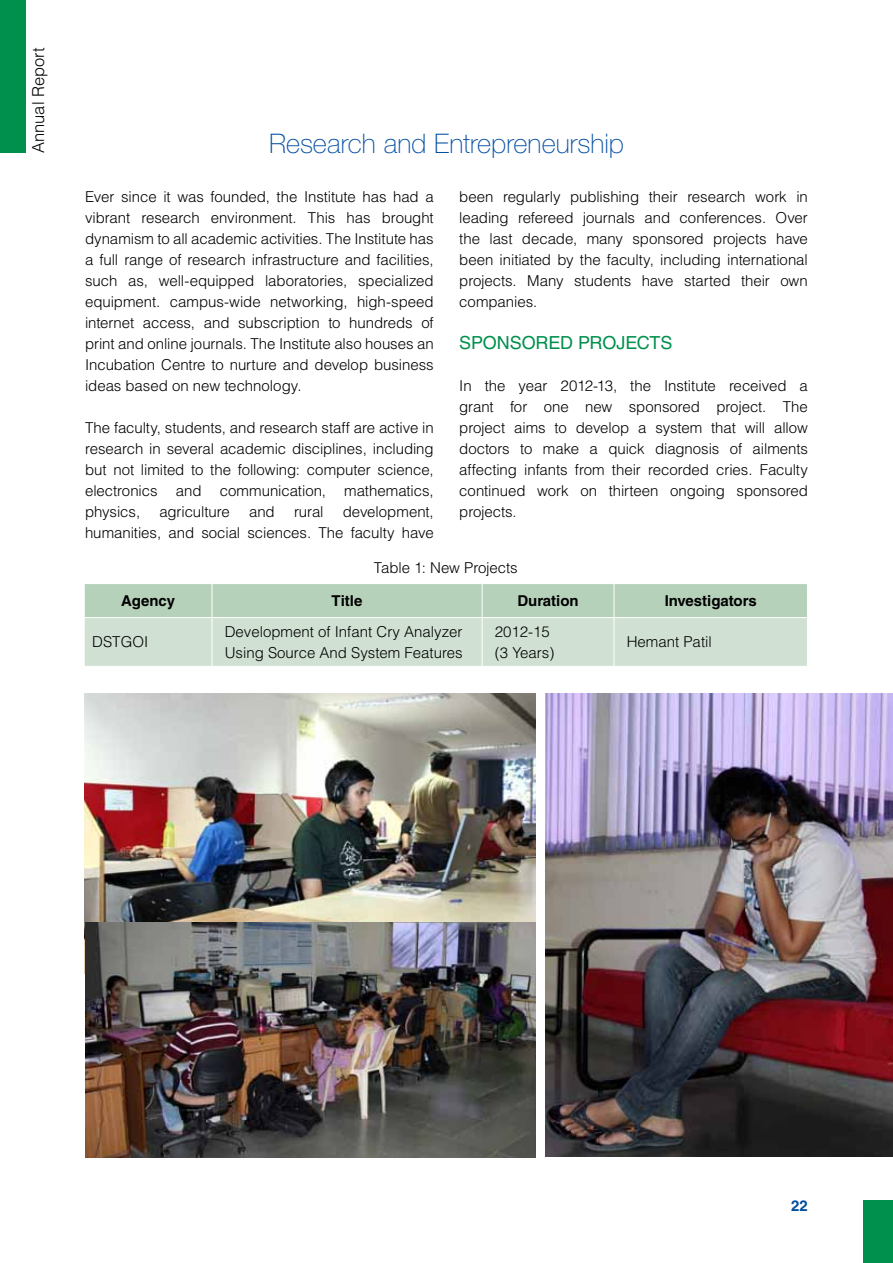
<style>
.page{position:relative;width:893px;height:1263px;background:#fff}
.page>*{position:absolute;margin:0;border:0;box-sizing:border-box;transform-origin:0 0}
.t1{font:100 27px "Helvetica Neue LT Std";color:#034ea2}
.t2{font:18px "Helvetica LT Std";letter-spacing:-.005em;color:#00904d}
.t3{font:300 16.5px "Helvetica LT Std";color:#000}
.t4{font:300 15px/21px "Helvetica LT Std";color:#000;text-align:justify}
.t5{font:700 15px "Helvetica LT Std";color:#000}
.t6{font:700 15px "Helvetica LT Std";color:#034ea2}
</style>
<div class="page">
<div style="left:863px;top:1200px;width:30px;height:63px;background:#00904d"></div>
<div style="left:0;top:0;width:26px;height:153px;background:#00904d"></div>
<svg style="left:85px;top:584px;width:722px;height:82px;background:#c5dac9"></svg>
<hr style="left:212px;top:584px;width:1px;height:33px;background:#fff">
<hr style="left:482px;top:584px;width:1px;height:33px;background:#fff">
<hr style="left:614px;top:584px;width:1px;height:33px;background:#fff">
<hr style="left:84px;top:617px;width:128px;height:1px;background:#fff">
<hr style="left:212px;top:617px;width:270px;height:1px;background:#fff">
<hr style="left:212px;top:618px;width:1px;height:48px;background:#fff">
<hr style="left:482px;top:617px;width:132px;height:1px;background:#fff">
<hr style="left:482px;top:618px;width:1px;height:48px;background:#fff">
<hr style="left:614px;top:617px;width:194px;height:1px;background:#fff">
<hr style="left:614px;top:618px;width:1px;height:48px;background:#fff">
<img style="left:545px;top:693px;width:348px;height:464px">
<img style="left:84px;top:693px;width:452px;height:280px">
<img style="left:85px;top:923px;width:451px;height:235px">
<p class="t3" style="left:28px;top:153px;width:107px;rotate:-90deg">Annual Report</p>
<h1 class="t1" style="left:269px;top:128px;width:356px">Research and Entrepreneurship</h1>
<p class="t4" style="left:459px;top:186px;width:350px">been regularly publishing their research work in leading refereed journals and conferences. Over the last decade, many sponsored projects have been initiated by the faculty, including international projects. Many students have started their own companies.</p>
<p class="t2" style="left:459px;top:332px;width:215px">SPONSORED PROJECTS</p>
<p class="t4" style="left:459px;top:375px;width:350px">In the year 2012-13, the Institute received a grant for one new sponsored project. The project aims to develop a system that will allow doctors to make a quick diagnosis of ailments affecting infants from their recorded cries. Faculty continued work on thirteen ongoing sponsored projects.</p>
<p class="t4" style="left:85px;top:186px;width:350px">Ever since it was founded, the Institute has had a vibrant research environment. This has brought dynamism to all academic activities. The Institute has a full range of research infrastructure and facilities, such as, well-equipped laboratories, specialized equipment. campus-wide networking, high-speed internet access, and subscription to hundreds of print and online journals. The Institute also houses an Incubation Centre to nurture and develop business ideas based on new technology.</p>
<p class="t4" style="left:85px;top:417px;width:350px">The faculty, students, and research staff are active in research in several academic disciplines, including but not limited to the following: computer science, electronics and communication, mathematics, physics,</p>
<p class="t4" style="left:85px;top:501px;width:350px;text-align:right">development,<br>humanities, and social sciences. The faculty have</p>
<p class="t4" style="left:159px;top:501px;width:72px">agriculture</p>
<p class="t4" style="left:249px;top:501px;width:27px">and</p>
<p class="t4" style="left:294px;top:501px;width:31px">rural</p>
<p class="t4" style="left:374px;top:557px;width:145px">Table 1: New Projects</p>
<p class="t5" style="left:121px;top:591px;width:55px">Agency</p>
<p class="t5" style="left:332px;top:591px;width:32px">Title</p>
<p class="t5" style="left:517px;top:591px;width:63px">Duration</p>
<p class="t5" style="left:665px;top:591px;width:93px">Investigators</p>
<p class="t4" style="left:92px;top:631px;width:57px">DSTGOI</p>
<p class="t4" style="left:225px;top:621px;width:239px">Development of Infant Cry Analyzer<br>Using Source And System Features</p>
<p class="t4" style="left:495px;top:621px;width:61px">2012-15 (3 Years)</p>
<p class="t4" style="left:627px;top:631px;width:87px">Hemant Patil</p>
<p class="t6" style="left:791px;top:1196px;width:18px">22</p>
</div>
